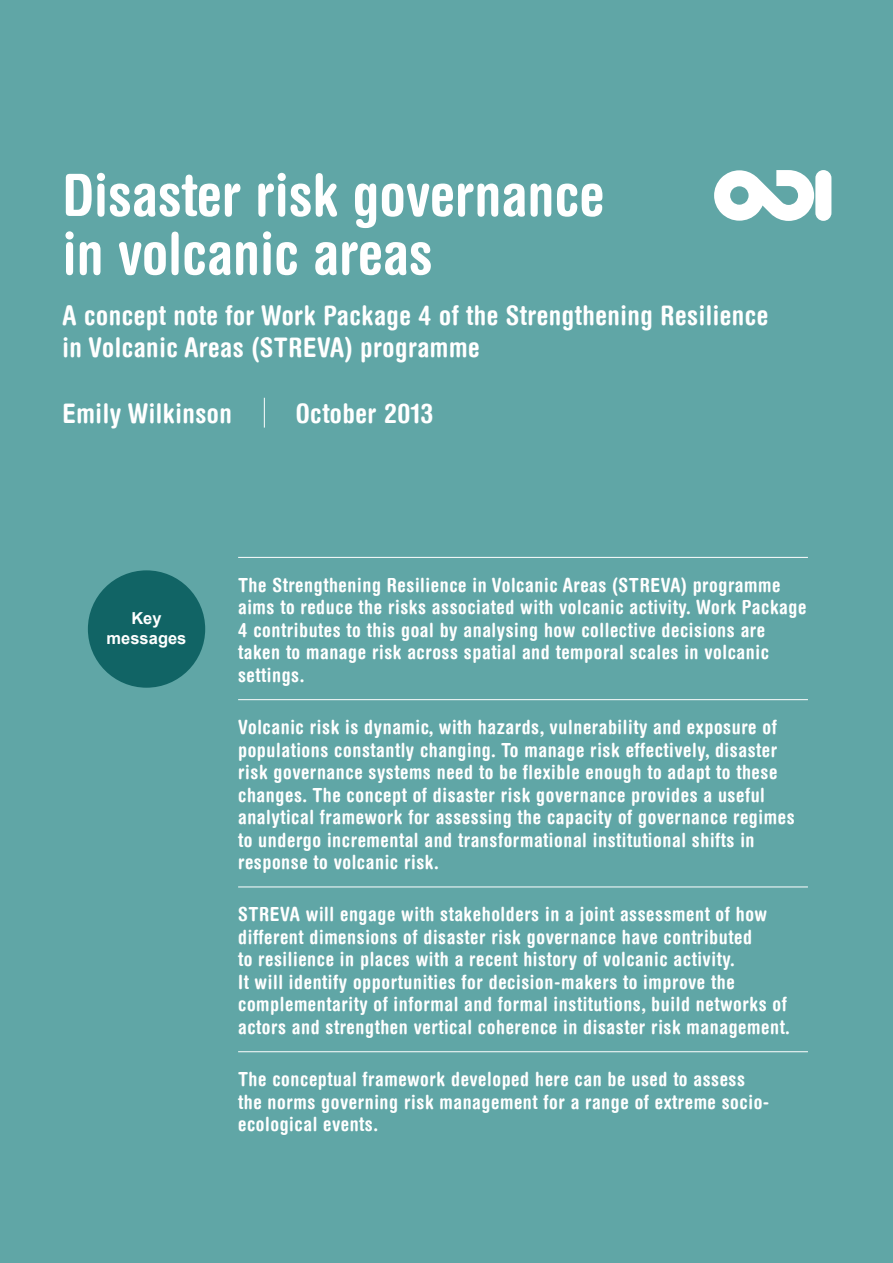
<style>
.page{position:relative;width:893px;height:1263px;background:#60a6a6}
.page>*{position:absolute;margin:0;border:0;box-sizing:border-box;transform-origin:0 0}
.t1{font:700 condensed 58.5px/58.5px "Helvetica Rounded LT";color:#fff}
.t2{font:700 condensed 27px/31.5px "Helvetica Rounded LT";letter-spacing:.02em;color:#fff}
.t3{font:700 condensed 19.5px/22.5px "Helvetica Rounded LT";letter-spacing:.03em;color:#fff}
.t4{font:700 16.5px/19.8px "Arial";color:#fff;text-align:center}
</style>
<div class="page">
<hr style="left:238px;top:557px;width:570px;height:1px;background:#fff">
<hr style="left:238px;top:699px;width:570px;height:1px;background:#fff">
<hr style="left:238px;top:886px;width:570px;height:1px;background:#fff">
<hr style="left:238px;top:1051px;width:570px;height:1px;background:#fff">
<div style="left:88px;top:570px;width:117px;height:118px;background:#116465;border-radius:50%"></div>
<hr style="left:264px;top:398px;width:1px;height:30px;background:#fff">
<svg style="left:714px;top:170px;width:100px;height:51px"></svg>
<div style="left:815px;top:170px;width:16px;height:51px;background:#fff;border-radius:8px"></div>
<h1 class="t1" style="left:63px;top:165px;width:543px">Disaster risk governance in volcanic areas</h1>
<h2 class="t2" style="left:63px;top:299px;width:707px">A concept note for Work Package 4 of the Strengthening Resilience in Volcanic Areas (STREVA) programme</h2>
<h2 class="t2" style="left:63px;top:397px;width:171px">Emily Wilkinson</h2>
<h2 class="t2" style="left:296px;top:397px;width:139px">October 2013</h2>
<p class="t4" style="left:107px;top:609px;width:81px">Key messages</p>
<p class="t3" style="left:238px;top:573px;width:570px">The Strengthening Resilience in Volcanic Areas (STREVA) programme aims to reduce the risks associated with volcanic activity. Work Package 4 contributes to this goal by analysing how collective decisions are taken to manage risk across spatial and temporal scales in volcanic settings.</p>
<p class="t3" style="left:238px;top:715px;width:558px">Volcanic risk is dynamic, with hazards, vulnerability and exposure of populations constantly changing. To manage risk effectively, disaster risk governance systems need to be flexible enough to adapt to these changes. The concept of disaster risk governance provides a useful analytical framework for assessing the capacity of governance regimes to undergo incremental and transformational institutional shifts in response to volcanic risk.</p>
<p class="t3" style="left:238px;top:903px;width:553px">STREVA will engage with stakeholders in a joint assessment of how different dimensions of disaster risk governance have contributed<br>to resilience in places with a recent history of volcanic activity.<br>It will identify opportunities for decision-makers to improve the complementarity of informal and formal institutions, build networks of actors and strengthen vertical coherence in disaster risk management.</p>
<p class="t3" style="left:238px;top:1067px;width:533px">The conceptual framework developed here can be used to assess the norms governing risk management for a range of extreme socio&shy;ecological events.</p>
</div>
